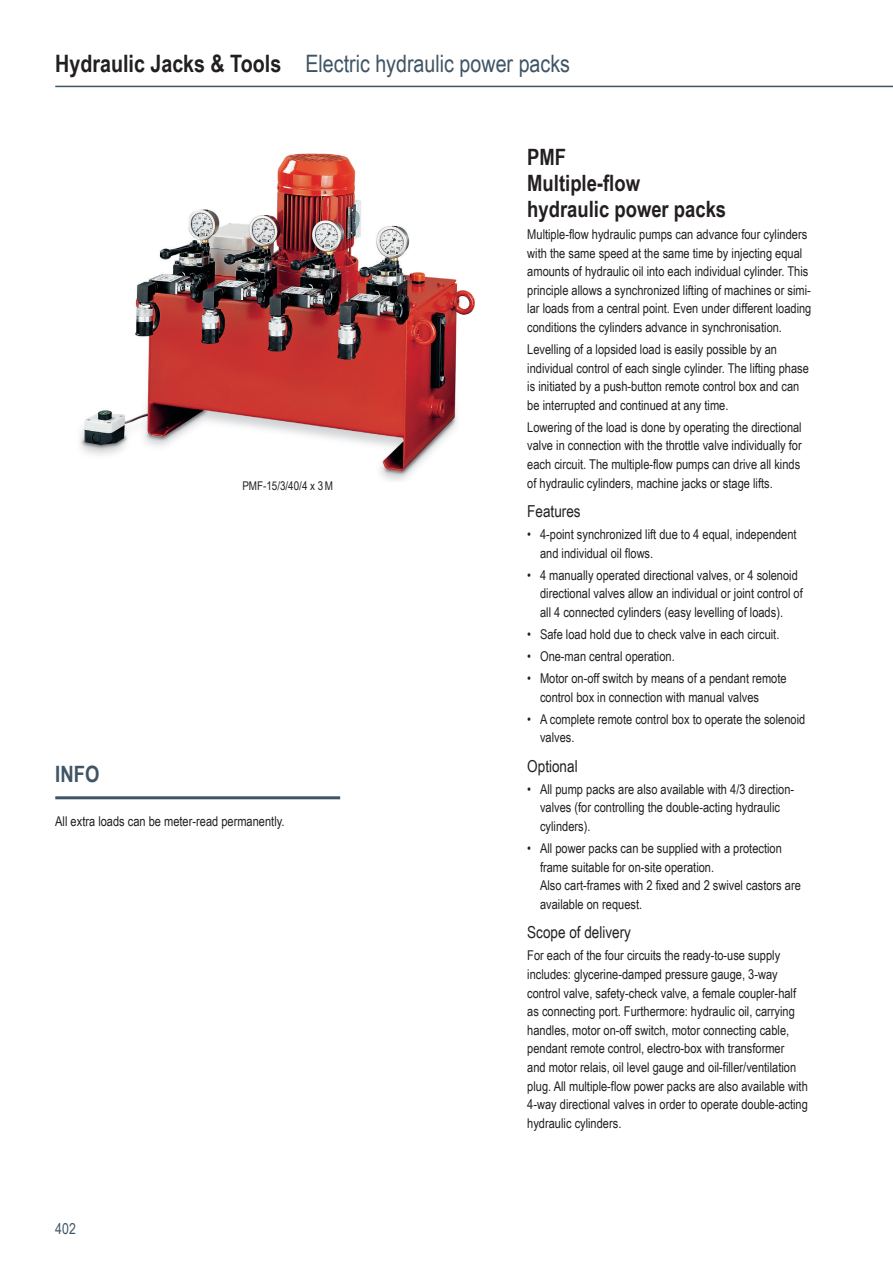
<style>
.page{position:relative;width:893px;height:1263px;background:#fff}
.page>*{position:absolute;margin:0;border:0;box-sizing:border-box;transform-origin:0 0}
.t1{font:24px "Arial Narrow";color:#3f5465}
.t2{font:700 22.5px/26.1px "Arial Narrow";color:#231f20}
.t3{font:700 22.5px "Arial Narrow";color:#3f5465}
.t4{font:16.5px "Arial Narrow";color:#231f20}
.t5{font:15px "Arial Narrow";color:#3f5465}
.t6{font:13.5px/18.6px "Arial Narrow";color:#231f20}
.t7{font:12px "Arial Narrow";color:#231f20}
.s1{font-weight:700;color:#231f20}
</style>
<div class="page">
<img style="left:80px;top:153px;width:395px;height:328px">
<hr style="left:55px;top:86px;width:838px;height:1px;background:#3f5465">
<hr style="left:55px;top:796px;width:285px;height:3px;background:#3f5465">
<h1 class="t1" style="left:55px;top:46px;width:516px"><span class="s1">Hydraulic Jacks &amp; Tools</span> Electric hydraulic power packs</h1>
<p class="t7" style="left:242px;top:477px;width:92px">PMF-15/3/40/4 x 3M</p>
<h2 class="t3" style="left:55px;top:757px;width:46px">INFO</h2>
<p class="t6" style="left:55px;top:812px;width:231px">All extra loads can be meter-read permanently.</p>
<p class="t5" style="left:55px;top:1218px;width:22px">402</p>
<h2 class="t2" style="left:527px;top:143px;width:200px">PMF<br>Multiple-flow hydraulic power packs</h2>
<p class="t6" style="left:527px;top:224px;width:286px">Multiple-flow hydraulic pumps can advance four cylinders with the same speed at the same time by injecting equal amounts of hydraulic oil into each individual cylinder. This principle allows a synchronized lifting of machines or simi&shy;lar loads from a central point. Even under different loading conditions the cylinders advance in synchronisation.</p>
<p class="t6" style="left:527px;top:339px;width:283px">Levelling of a lopsided load is easily possible by an individual control of each single cylinder. The lifting phase is initiated by a push-button remote control box and can be interrupted and continued at any time.</p>
<p class="t6" style="left:527px;top:417px;width:276px;text-align:justify">Lowering of the load is done by operating the directional valve in connection with the throttle valve individually for each circuit. The multiple-flow pumps can drive all kinds of hydraulic cylinders, machine jacks or stage lifts.</p>
<p class="t4" style="left:527px;top:499px;width:55px">Features</p>
<p class="t6" style="left:540px;top:525px;width:258px;text-indent:-13px">• 4-point synchronized lift due to 4 equal, independent and individual oil flows.</p>
<p class="t6" style="left:540px;top:565px;width:264px;text-indent:-13px">• 4 manually operated directional valves, or 4 solenoid directional valves allow an individual or joint control of all 4 connected cylinders (easy levelling of loads).</p>
<p class="t6" style="left:527px;top:624px;width:254px">• Safe load hold due to check valve in each circuit.</p>
<p class="t6" style="left:527px;top:646px;width:149px">• One-man central operation.</p>
<p class="t6" style="left:540px;top:668px;width:248px;text-indent:-13px">• Motor on-off switch by means of a pendant remote control box in connection with manual valves</p>
<p class="t6" style="left:540px;top:709px;width:267px;text-indent:-13px">• A complete remote control box to operate the solenoid valves.</p>
<p class="t4" style="left:527px;top:754px;width:52px">Optional</p>
<p class="t6" style="left:540px;top:779px;width:256px;text-indent:-13px">• All pump packs are also available with 4/3 direction&shy;valves (for controlling the double-acting hydraulic cylinders).</p>
<p class="t6" style="left:540px;top:838px;width:262px;text-indent:-13px">• All power packs can be supplied with a protection frame suitable for on-site operation.<br>Also cart-frames with 2 fixed and 2 swivel castors are available on request.</p>
<p class="t4" style="left:527px;top:920px;width:105px">Scope of delivery</p>
<p class="t6" style="left:527px;top:946px;width:282px">For each of the four circuits the ready-to-use supply includes: glycerine-damped pressure gauge, 3-way control valve, safety-check valve, a female coupler-half as connecting port. Furthermore: hydraulic oil, carrying handles, motor on-off switch, motor connecting cable, pendant remote control, electro-box with transformer<br>and motor relais, oil level gauge and oil-filler/ventilation plug. All multiple-flow power packs are also available with 4-way directional valves in order to operate double-acting hydraulic cylinders.</p>
</div>
